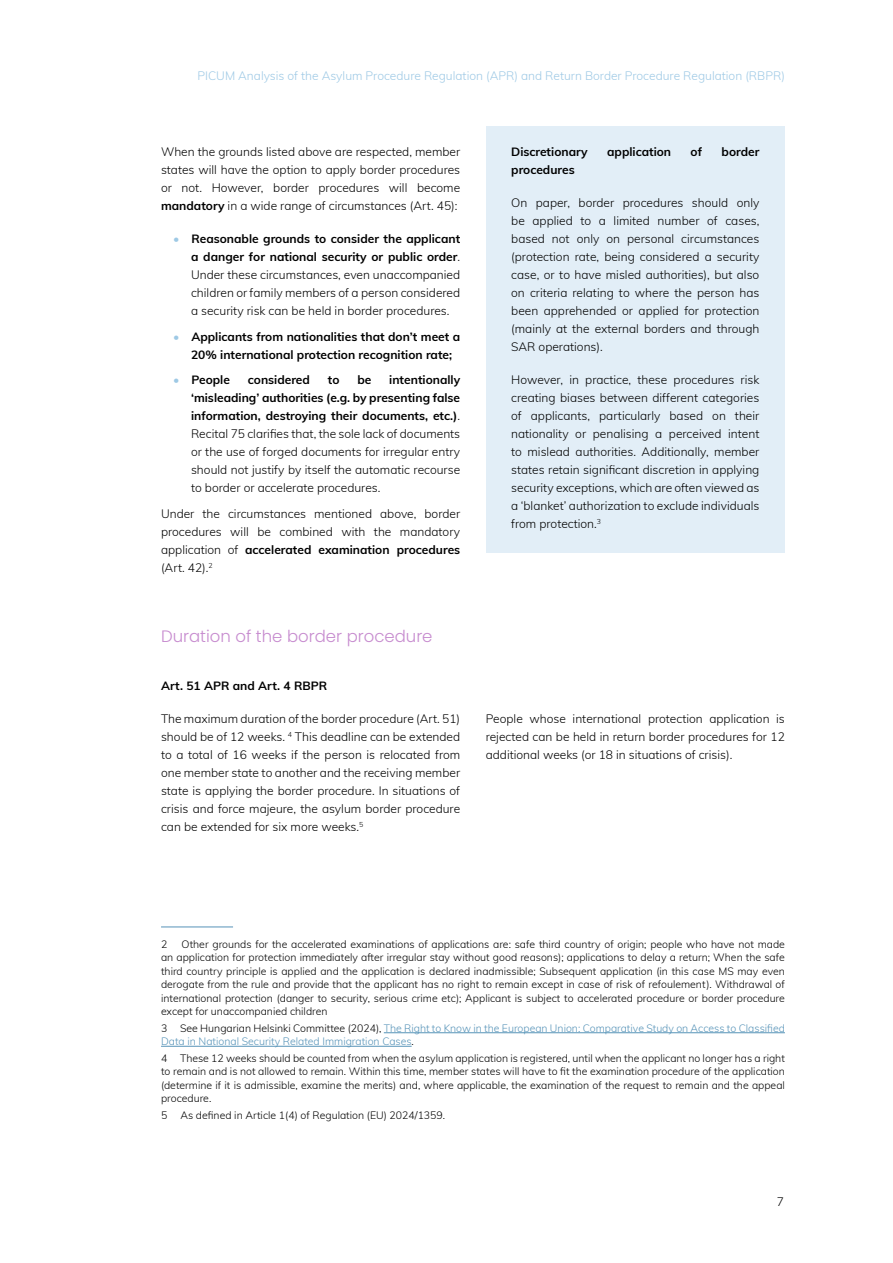
<style>
.page{position:relative;width:893px;height:1263px;background:#fff}
.page>*{position:absolute;margin:0;border:0;box-sizing:border-box;transform-origin:0 0}
.t1{font:300 16.5px "Poppins";color:#c78ccf}
.t2{font:300 12px/18px "Muli";color:#000;text-align:justify}
.t3{font:700 12px/18px "Muli";color:#000}
.t4{font:300 12px "Muli";color:#9ec9e5}
.t5{font:300 10.5px/13.5px "Muli";color:#000;text-align:justify}
.t6{font:300 10.5px/13.5px "Muli";color:#5693b8}
.s1{font-weight:700}
.s2{font-weight:700;color:#9ec9e5}
.s3{color:#9ec9e5}
.s4{color:#000}
</style>
<div class="page">
<div style="left:486px;top:126px;width:299px;height:427px;background:#e2eef7"></div>
<hr style="left:161px;top:927px;width:72px;height:1px;background:#5693b8">
<hr style="left:384px;top:1032px;width:401px;height:1px;background:#5693b8">
<hr style="left:161px;top:1046px;width:251px;height:1px;background:#5693b8">
<p class="t4" style="left:197px;top:67px;width:589px">PICUM Analysis of the Asylum Procedure Regulation (APR) and Return Border Procedure Regulation (RBPR)</p>
<p class="t2" style="left:161px;top:142px;width:301px">When the grounds listed above are respected, member states will have the option to apply border procedures or not. However, border procedures will become <span class="s1">mandatory</span> in a wide range of circumstances (Art. 45):</p>
<p class="t2" style="left:191px;top:229px;width:271px;text-indent:-18px"><span class="s2">•</span> <span class="s1">Reasonable grounds to consider the applicant a danger for national security or public order</span>.<br>Under these circumstances, even unaccompanied children or family members of a person considered a security risk can be held in border procedures.</p>
<p class="t3" style="left:191px;top:327px;width:271px;text-indent:-18px"><span class="s3">•</span> Applicants from nationalities that don’t meet a<br>20% international protection recognition rate;</p>
<p class="t3" style="left:173px;top:370px;width:58px"><span class="s3">•</span> People</p>
<p class="t3" style="left:248px;top:370px;width:64px">considered</p>
<p class="t3" style="left:328px;top:370px;width:13px">to</p>
<p class="t3" style="left:357px;top:370px;width:16px">be</p>
<p class="t2" style="left:191px;top:370px;width:271px;text-indent:198px"><span class="s1">intentionally ‘misleading’ authorities (e.g. by presenting false information, destroying their documents, etc.)</span>.<br>Recital 75 clarifies that, the sole lack of documents or the use of forged documents for irregular entry should not justify by itself the automatic recourse to border or accelerate procedures.</p>
<p class="t2" style="left:161px;top:504px;width:301px">Under the circumstances mentioned above, border procedures will be combined with the mandatory application of <span class="s1">accelerated examination procedures </span>(Art. 42).<sup>2</sup></p>
<p class="t3" style="left:511px;top:142px;width:78px">Discretionary</p>
<p class="t3" style="left:607px;top:142px;width:66px">application</p>
<p class="t3" style="left:691px;top:142px;width:13px">of</p>
<p class="t3" style="left:722px;top:142px;width:39px">border</p>
<p class="t3" style="left:511px;top:160px;width:65px">procedures</p>
<p class="t2" style="left:511px;top:193px;width:250px">On paper, border procedures should only be applied to a limited number of cases, based not only on personal circumstances (protection rate, being considered a security case, or to have misled authorities), but also on criteria relating to where the person has been apprehended or applied for protection (mainly at the external borders and through SAR operations).</p>
<p class="t2" style="left:511px;top:370px;width:250px">However, in practice, these procedures risk creating biases between different categories of applicants, particularly based on their nationality or penalising a perceived intent to mislead authorities. Additionally, member states retain significant discretion in applying security exceptions, which are often viewed as a ‘blanket’ authorization to exclude individuals from protection.<sup>3</sup></p>
<h1 class="t1" style="left:161px;top:627px;width:273px">Duration of the border procedure</h1>
<p class="t3" style="left:161px;top:676px;width:168px">Art. 51 APR and Art. 4 RBPR</p>
<p class="t2" style="left:161px;top:709px;width:301px">The maximum duration of the border procedure (Art. 51) should be of 12 weeks. <sup>4</sup> This deadline can be extended to a total of 16 weeks if the person is relocated from one member state to another and the receiving member state is applying the border procedure. In situations of crisis and force majeure, the asylum border procedure can be extended for six more weeks.<sup>5</sup></p>
<p class="t2" style="left:486px;top:709px;width:301px">People whose international protection application is rejected can be held in return border procedures for 12 additional weeks (or 18 in situations of crisis).</p>
<p class="t5" style="left:161px;top:937px;width:625px;text-indent:21px">Other grounds for the accelerated examinations of applications are: safe third country of origin; people who have not made an application for protection immediately after irregular stay without good reasons); applications to delay a return; When the safe third country principle is applied and the application is declared inadmissible; Subsequent application (in this case MS may even derogate from the rule and provide that the applicant has no right to remain except in case of risk of refoulement). Withdrawal of international protection (danger to security, serious crime etc); Applicant is subject to accelerated procedure or border procedure except for unaccompanied children</p>
<p class="t6" style="left:161px;top:1021px;width:625px"><span class="s4">3 See Hungarian Helsinki Committee (2024),</span> The Right to Know in the European Union: Comparative Study on Access to Classified<br>Data in National Security Related Immigration Cases<span class="s4">.</span></p>
<p class="t5" style="left:161px;top:1051px;width:625px">4 These 12 weeks should be counted from when the asylum application is registered, until when the applicant no longer has a right to remain and is not allowed to remain. Within this time, member states will have to fit the examination procedure of the application (determine if it is admissible, examine the merits) and, where applicable, the examination of the request to remain and the appeal procedure.</p>
<p class="t5" style="left:161px;top:1108px;width:8px">5</p>
<p class="t5" style="left:181px;top:1108px;width:266px">As defined in Article 1(4) of Regulation (EU) 2024/1359.</p>
<p class="t5" style="left:161px;top:937px;width:8px">2</p>
<p class="t2" style="left:777px;top:1192px;width:9px">7</p>
</div>
